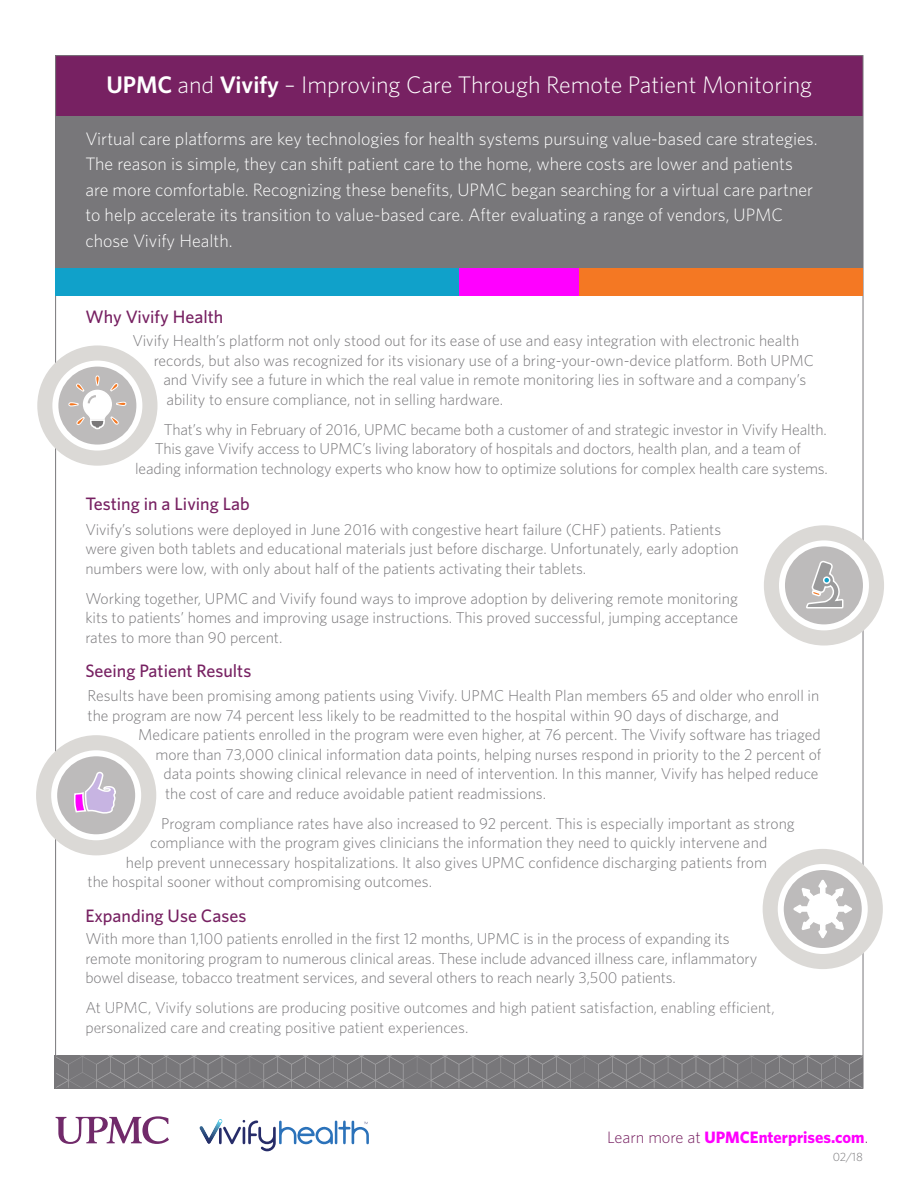
<style>
.page{position:relative;width:918px;height:1188px;background:#fff}
.page>*{position:absolute;margin:0;border:0;box-sizing:border-box;transform-origin:0 0}
.t1{font:300 24px "Whitney";color:#fff}
.t2{font:300 18px/25.5px "Whitney";color:#fff}
.t3{font:500 18px "Whitney";color:#772162}
.t4{font:700 16.5px "Whitney";color:#f0f}
.t5{font:300 15.75px/19.5px "Whitney";color:#78777a}
.t6{font:300 12px "Whitney";color:#78777a}
.s1{font-weight:600}
.s2{font-weight:300;color:#772162}
</style>
<div class="page">
<div style="left:56px;top:116px;width:807px;height:179px;background:#78777a"></div>
<svg style="left:199px;top:1119px;width:170px;height:32px"></svg>
<div style="left:56px;top:56px;width:807px;height:60px;background:#772162"></div>
<svg style="left:56px;top:1116px;width:113px;height:28px"></svg>
<svg style="left:57px;top:1055px;width:804px;height:32px;background:#7c7b7e"></svg>
<svg style="left:37px;top:345px;width:121px;height:121px"></svg>
<svg style="left:36px;top:735px;width:120px;height:120px"></svg>
<svg style="left:764px;top:525px;width:120px;height:121px"></svg>
<svg style="left:763px;top:849px;width:120px;height:120px"></svg>
<div style="left:819px;top:901px;width:7px;height:16px;background:#fff"></div>
<div style="left:814px;top:905px;width:17px;height:8px;background:#fff"></div>
<div style="left:56px;top:268px;width:403px;height:28px;background:#10a1ca"></div>
<div style="left:459px;top:268px;width:120px;height:28px;background:#f0f"></div>
<div style="left:579px;top:268px;width:283px;height:28px;background:#f47823"></div>
<h1 class="t1" style="left:106px;top:73px;width:707px"><span class="s1">UPMC</span> and <span class="s1">Vivify</span> – Improving Care Through Remote Patient Monitoring</h1>
<p class="t2" style="left:85px;top:126px;width:734px">Virtual care platforms are key technologies for health systems pursuing value-based care strategies.<br>The reason is simple, they can shift patient care to the home, where costs are lower and patients are more comfortable. Recognizing these benefits, UPMC began searching for a virtual care partner to help accelerate its transition to value-based care. After evaluating a range of vendors, UPMC chose Vivify Health.</p>
<p class="t3" style="left:85px;top:309px;width:140px">Why Vivify Health</p>
<p class="t5" style="left:132px;top:332px;width:668px">Vivify Health’s platform not only stood out for its ease of use and easy integration with electronic health</p>
<p class="t5" style="left:154px;top:351px;width:662px">records, but also was recognized for its visionary use of a bring-your-own-device platform. Both UPMC</p>
<p class="t5" style="left:163px;top:371px;width:644px">and Vivify see a future in which the real value in remote monitoring lies in software and a company’s</p>
<p class="t5" style="left:166px;top:390px;width:338px">ability to ensure compliance, not in selling hardware.</p>
<p class="t5" style="left:164px;top:420px;width:665px">That’s why in February of 2016, UPMC became both a customer of and strategic investor in Vivify Health.</p>
<p class="t5" style="left:155px;top:440px;width:648px">This gave Vivify access to UPMC’s living laboratory of hospitals and doctors, health plan, and a team of</p>
<p class="t5" style="left:135px;top:459px;width:694px">leading information technology experts who know how to optimize solutions for complex health care systems.</p>
<p class="t3" style="left:85px;top:495px;width:166px">Testing in a Living Lab</p>
<p class="t5" style="left:85px;top:520px;width:655px">Vivify’s solutions were deployed in June 2016 with congestive heart failure (CHF) patients. Patients were given both tablets and educational materials just before discharge. Unfortunately, early adoption numbers were low, with only about half of the patients activating their tablets.</p>
<p class="t5" style="left:85px;top:589px;width:654px;text-align:justify">Working together, UPMC and Vivify found ways to improve adoption by delivering remote monitoring kits to patients’ homes and improving usage instructions. This proved successful, jumping acceptance rates to more than 90 percent.</p>
<p class="t3" style="left:85px;top:663px;width:167px">Seeing Patient Results</p>
<p class="t5" style="left:88px;top:687px;width:733px">Results have been promising among patients using Vivify. UPMC Health Plan members 65 and older who enroll in the program are now 74 percent less likely to be readmitted to the hospital within 90 days of discharge, and</p>
<p class="t5" style="left:138px;top:726px;width:684px">Medicare patients enrolled in the program were even higher, at 76 percent. The Vivify software has triaged</p>
<p class="t5" style="left:155px;top:745px;width:667px">more than 73,000 clinical information data points, helping nurses respond in priority to the 2 percent of</p>
<p class="t5" style="left:163px;top:765px;width:657px">data points showing clinical relevance in need of intervention. In this manner, Vivify has helped reduce</p>
<p class="t5" style="left:165px;top:784px;width:382px">the cost of care and reduce avoidable patient readmissions.</p>
<p class="t5" style="left:161px;top:814px;width:635px">Program compliance rates have also increased to 92 percent. This is especially important as strong</p>
<p class="t5" style="left:150px;top:834px;width:619px">compliance with the program gives clinicians the information they need to quickly intervene and</p>
<p class="t5" style="left:126px;top:853px;width:643px">help prevent unnecessary hospitalizations. It also gives UPMC confidence discharging patients from</p>
<p class="t5" style="left:88px;top:873px;width:346px">the hospital sooner without compromising outcomes.</p>
<p class="t3" style="left:85px;top:907px;width:163px">Expanding Use Cases</p>
<p class="t5" style="left:85px;top:930px;width:673px">With more than 1,100 patients enrolled in the first 12 months, UPMC is in the process of expanding its remote monitoring program to numerous clinical areas. These include advanced illness care, inflammatory bowel disease, tobacco treatment services, and several others to reach nearly 3,500 patients.</p>
<p class="t5" style="left:85px;top:999px;width:691px">At UPMC, Vivify solutions are producing positive outcomes and high patient satisfaction, enabling efficient, personalized care and creating positive patient experiences.</p>
<p class="t4" style="left:607px;top:1130px;width:263px"><span class="s2">Learn more at</span> UPMCEnterprises.com<span class="s2">.</span></p>
<p class="t6" style="left:833px;top:1152px;width:32px">02/18</p>
</div>
